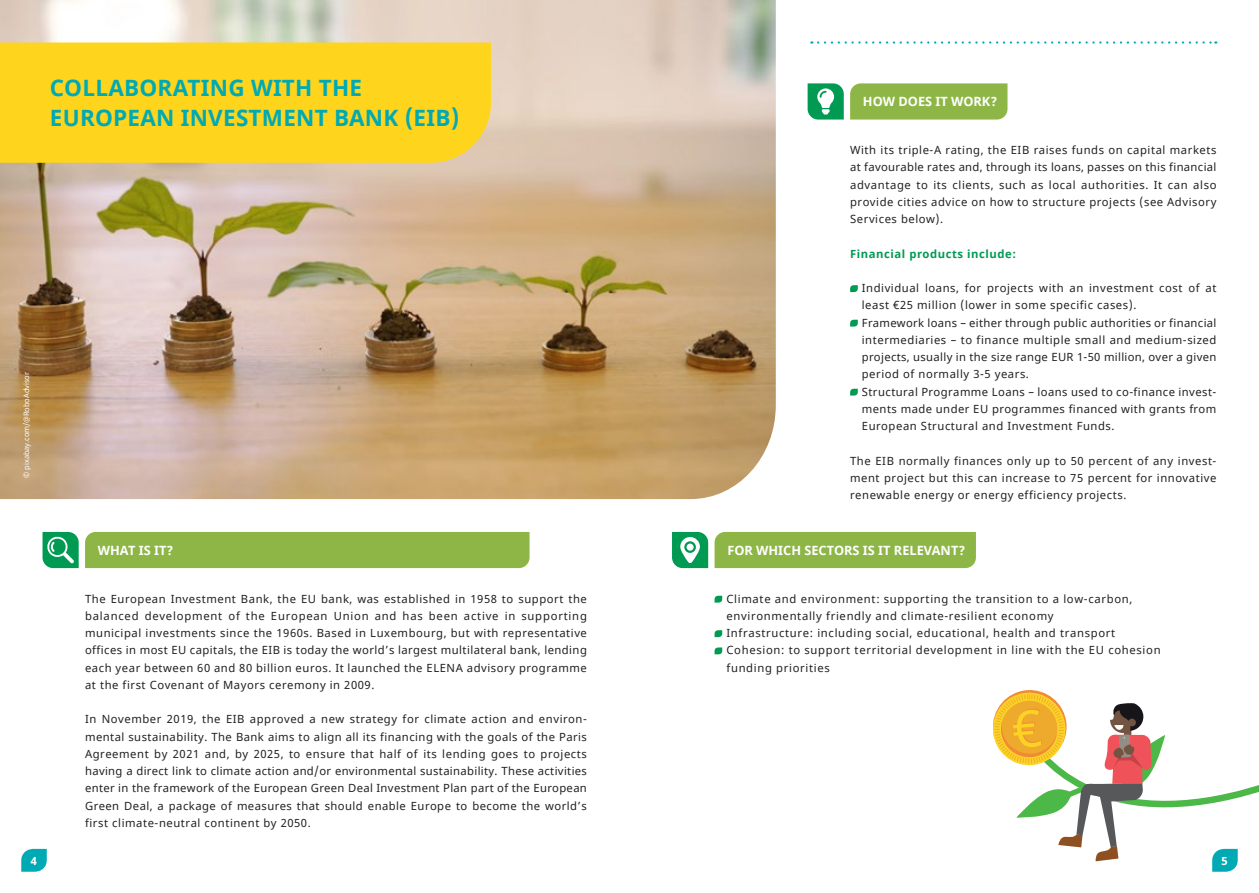
<style>
.page{position:relative;width:1259px;height:893px;background:#fff}
.page>*{position:absolute;margin:0;border:0;box-sizing:border-box;transform-origin:0 0}
.t1{font:700 22.5px/30px "Noto Sans";letter-spacing:.01em;color:#00aab5}
.t2{font:700 12.75px "Noto Sans";color:#fff}
.t3{font:11.25px/17.2px "Noto Sans";letter-spacing:.05em;color:#231f20;text-align:justify}
.t4{font:700 11.25px "Noto Sans";letter-spacing:.05em;color:#009a52}
.t5{font:700 11.25px "Noto Sans";color:#fff}
.Captures_etc{font:7.5px "Noto Sans";letter-spacing:-.01em;color:#fff}
</style>
<div class="page">
<img style="left:0;top:0;width:776px;height:499px">
<div style="left:0;top:43px;width:491px;height:120px;background:#fed41d"></div>
<div style="left:85px;top:532px;width:444px;height:36px;background:#8eb646"></div>
<svg style="left:714px;top:596px;width:8px;height:7px"></svg>
<svg style="left:714px;top:630px;width:8px;height:7px"></svg>
<svg style="left:714px;top:647px;width:8px;height:7px"></svg>
<div style="left:850px;top:83px;width:157px;height:37px;background:#8eb646"></div>
<svg style="left:672px;top:532px;width:36px;height:36px"></svg>
<div style="left:686px;top:544px;width:7px;height:7px;background:#fff;border-radius:50%"></div>
<div style="left:714px;top:532px;width:262px;height:36px;background:#8eb646"></div>
<svg style="left:850px;top:285px;width:8px;height:7px"></svg>
<svg style="left:850px;top:320px;width:8px;height:7px"></svg>
<svg style="left:850px;top:389px;width:8px;height:7px"></svg>
<svg style="left:807px;top:83px;width:36px;height:37px"></svg>
<svg style="left:43px;top:532px;width:36px;height:36px"></svg>
<svg style="left:21px;top:849px;width:26px;height:23px"></svg>
<svg style="left:992px;top:690px;width:267px;height:182px"></svg>
<svg style="left:818px;top:41px;width:398px;height:3px"></svg>
<p class="t1" style="left:50px;top:74px;width:411px">COLLABORATING WITH THE<br>EUROPEAN INVESTMENT BANK (EIB)</p>
<p class="Captures_etc" style="left:21px;top:478px;width:107px;rotate:-90deg">© pixabay.com/@RoboAdvisor</p>
<p class="t2" style="left:98px;top:541px;width:77px">WHAT IS IT?</p>
<p class="t3" style="left:85px;top:590px;width:503px">The European Investment Bank, the EU bank, was established in 1958 to support the balanced development of the European Union and has been active in supporting municipal investments since the 1960s. Based in Luxembourg, but with representative offices in most EU capitals, the EIB is today the world’s largest multilateral bank, lending each year between 60 and 80 billion euros. It launched the ELENA advisory programme at the first Covenant of Mayors ceremony in 2009.</p>
<p class="t3" style="left:85px;top:711px;width:503px">In November 2019, the EIB approved a new strategy for climate action and environ&shy;mental sustainability. The Bank aims to align all its financing with the goals of the Paris Agreement by 2021 and, by 2025, to ensure that half of its lending goes to projects having a direct link to climate action and/or environmental sustainability. These activities enter in the framework of the European Green Deal Investment Plan part of the European Green Deal, a package of measures that should enable Europe to become the world’s first climate-neutral continent by 2050.</p>
<p class="t2" style="left:863px;top:93px;width:136px">HOW DOES IT WORK?</p>
<p class="t3" style="left:850px;top:142px;width:368px">With its triple-A rating, the EIB raises funds on capital markets at favourable rates and, through its loans, passes on this financial advantage to its clients, such as local authorities. It can also provide cities advice on how to structure projects (see Advisory Services below).</p>
<p class="t4" style="left:850px;top:246px;width:167px">Financial products include:</p>
<p class="t3" style="left:862px;top:280px;width:356px">Individual loans, for projects with an investment cost of at least €25 million (lower in some specific cases).</p>
<p class="t3" style="left:862px;top:314px;width:356px">Framework loans – either through public authorities or financial intermediaries – to finance multiple small and medium-sized projects, usually in the size range EUR 1-50 million, over a given period of normally 3-5 years.</p>
<p class="t3" style="left:862px;top:383px;width:356px">Structural Programme Loans – loans used to co-finance invest&shy;ments made under EU programmes financed with grants from European Structural and Investment Funds.</p>
<p class="t3" style="left:850px;top:452px;width:368px">The EIB normally finances only up to 50 percent of any invest&shy;ment project but this can increase to 75 percent for innovative renewable energy or energy efficiency projects.</p>
<p class="t2" style="left:727px;top:541px;width:239px">FOR WHICH SECTORS IS IT RELEVANT?</p>
<p class="t3" style="left:726px;top:590px;width:407px">Climate and environment: supporting the transition to a low-carbon, environmentally friendly and climate-resilient economy</p>
<p class="t3" style="left:726px;top:625px;width:390px">Infrastructure: including social, educational, health and transport</p>
<p class="t3" style="left:726px;top:642px;width:436px">Cohesion: to support territorial development in line with the EU cohesion funding priorities</p>
<p class="t5" style="left:31px;top:853px;width:8px">4</p>
<p class="t5" style="left:1221px;top:853px;width:8px">5</p>
</div>
